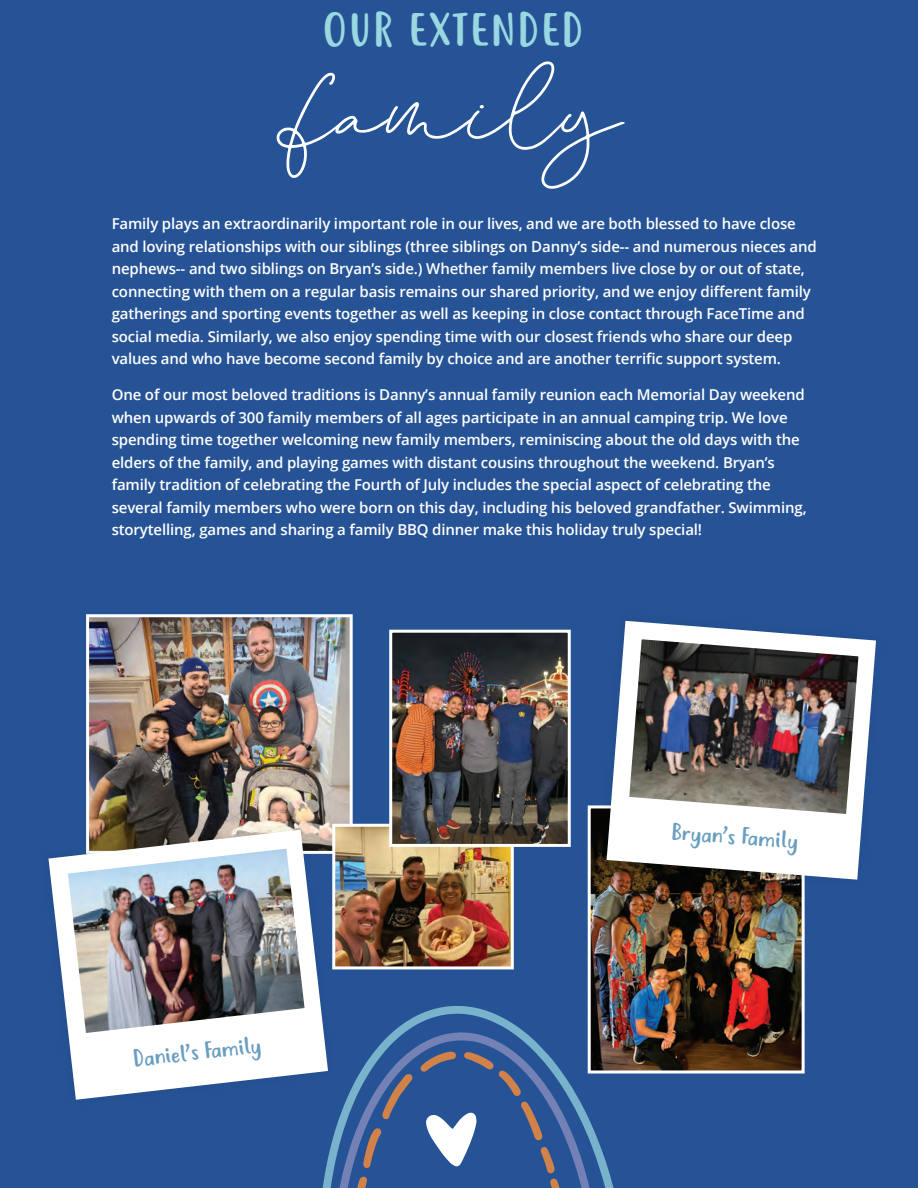
<style>
.page{position:relative;width:918px;height:1188px;background:#265396}
.page>*{position:absolute;margin:0;border:0;box-sizing:border-box;transform-origin:0 0}
.t1{font:158.55px "Last Factory";color:#fff}
.t2{font:44.7px "Justtellmewhat";letter-spacing:.04em;color:#99d8e1}
.t3{font:22.5px "Justtellmewhat";color:#6a9ec0}
.t4{font:600 15px/22.5px "Open Sans";letter-spacing:-.01em;color:#fff}
</style>
<div class="page">
<img style="left:592px;top:809px;width:209px;height:260px">
<div style="left:588px;top:805px;width:217px;height:268px;border:3px solid #fff"></div>
<img style="left:90px;top:618px;width:259px;height:206px">
<div style="left:86px;top:614px;width:267px;height:240px;border:3px solid #fff"></div>
<svg style="left:86px;top:819px;width:253px;height:151px;background:#7a7573"></svg>
<svg style="left:48px;top:830px;width:280px;height:270px;fill:#fff"></svg>
<img style="left:63px;top:844px;width:247px;height:194px">
<svg style="left:596px;top:620px;width:209px;height:270px"></svg>
<svg style="left:607px;top:621px;width:269px;height:259px;fill:#fff"></svg>
<img style="left:624px;top:634px;width:240px;height:185px">
<img style="left:336px;top:828px;width:174px;height:137px">
<div style="left:332px;top:824px;width:182px;height:145px;border:3px solid #fff"></div>
<img style="left:393px;top:634px;width:174px;height:209px">
<div style="left:389px;top:630px;width:182px;height:217px;border:3px solid #fff"></div>
<svg style="left:321px;top:1006px;width:294px;height:182px"></svg>
<svg style="left:338px;top:1032px;width:253px;height:156px"></svg>
<h2 class="t2" style="left:323px;top:4px;width:262px">OUR EXTENDED</h2>
<h1 class="t1" style="left:289px;top:26px;width:330px">family</h1>
<p class="t4" style="left:112px;top:212px;width:707px">Family plays an extraordinarily important role in our lives, and we are both blessed to have close and loving relationships with our siblings (three siblings on Danny’s side-- and numerous nieces and nephews-- and two siblings on Bryan’s side.) Whether family members live close by or out of state, connecting with them on a regular basis remains our shared priority, and we enjoy different family gatherings and sporting events together as well as keeping in close contact through FaceTime and social media. Similarly, we also enjoy spending time with our closest friends who share our deep values and who have become second family by choice and are another terrific support system.</p>
<p class="t4" style="left:112px;top:383px;width:697px">One of our most beloved traditions is Danny’s annual family reunion each Memorial Day weekend when upwards of 300 family members of all ages participate in an annual camping trip. We love spending time together welcoming new family members, reminiscing about the old days with the elders of the family, and playing games with distant cousins throughout the weekend. Bryan’s family tradition of celebrating the Fourth of July includes the special aspect of celebrating the several family members who were born on this day, including his beloved grandfather. Swimming, storytelling, games and sharing a family BBQ dinner make this holiday truly special!</p>
<h3 class="t3" style="left:132px;top:1045px;width:130px;rotate:-6deg">Daniel’s Family</h3>
<h3 class="t3" style="left:672px;top:818px;width:129px;rotate:4deg">Bryan’s Family</h3>
</div>
